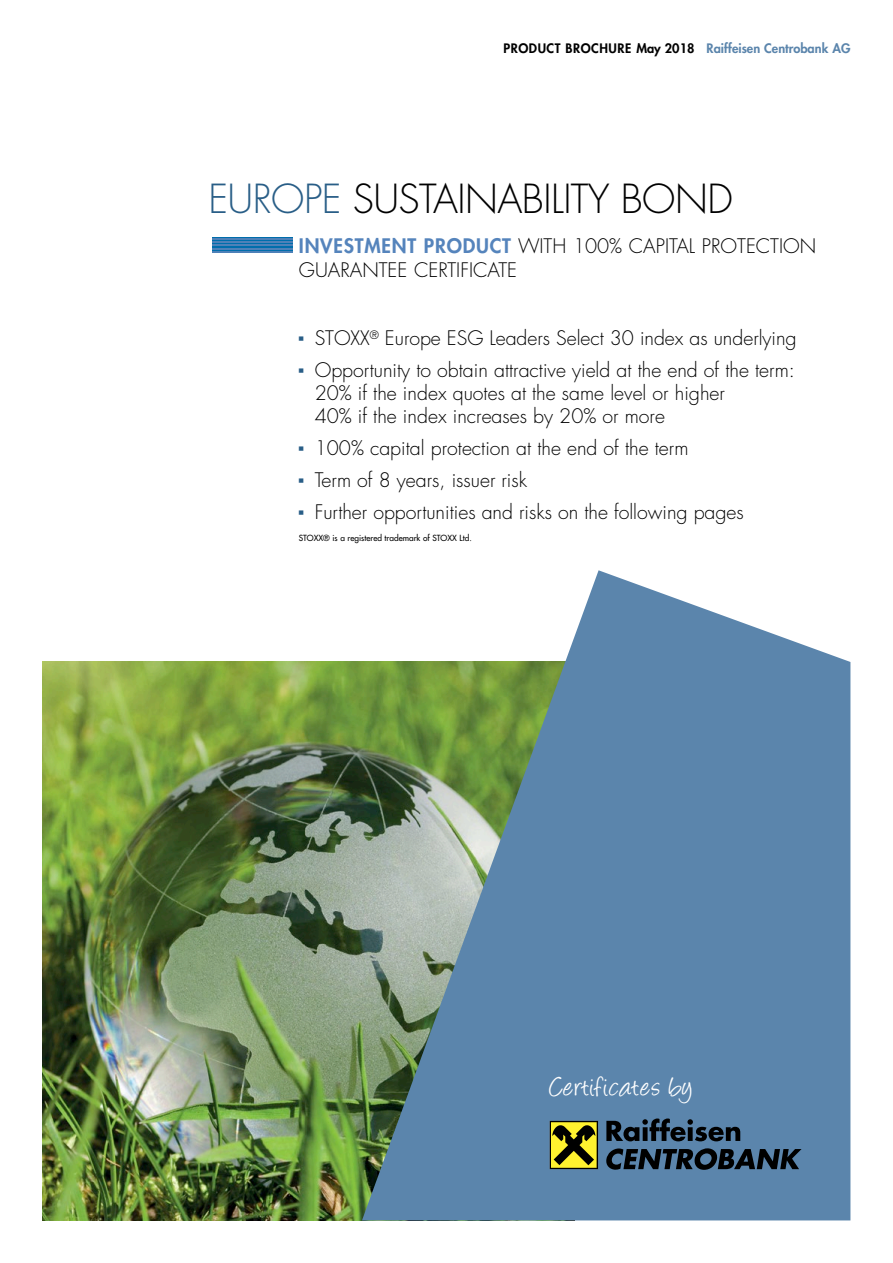
<style>
.page{position:relative;width:893px;height:1263px;background:#fff}
.page>*{position:absolute;margin:0;border:0;box-sizing:border-box;transform-origin:0 0}
.t1{font:300 39px "Futura";letter-spacing:-.015em;color:#000}
.t2{font:300 39px "Futura";letter-spacing:-.015em;color:#295e87}
.t3{font:31.5px "Angelina";letter-spacing:.03em;color:#fff}
.t4{font:300 19.5px/23.2px "Futura";color:#000}
.t5{font:800 12.75px "Futura";letter-spacing:.03em;color:#000}
.t6{font:8.25px "Futura";color:#000}
.s1{color:#5b85ac}
.s2{color:#000}
.s3{font-weight:800;color:#5584bc}
.s4{font-family:"Trebuchet MS";font-weight:400;color:#295e87}
</style>
<div class="page">
<img style="left:43px;top:661px;width:319px;height:559px">
<svg style="left:362px;top:570px;width:488px;height:650px;background:#7396a8"></svg>
<div style="left:550px;top:1121px;width:48px;height:48px;background:#000"></div>
<div style="left:551px;top:1122px;width:46px;height:46px;background:#fff22f"></div>
<svg style="left:552px;top:1125px;width:43px;height:40px"></svg>
<svg style="left:606px;top:1118px;width:225px;height:69px;background:#456582"></svg>
<div style="left:213px;top:238px;width:80px;height:15px;background:#006eac"></div>
<hr style="left:213px;top:241px;width:80px;height:2px;background:#4e81b8">
<hr style="left:213px;top:251px;width:80px;height:2px;background:#4e81b8">
<hr style="left:213px;top:244px;width:80px;height:2px;background:#4e81b8">
<hr style="left:213px;top:248px;width:80px;height:2px;background:#4e81b8">
<hr style="left:213px;top:238px;width:80px;height:2px;background:#4e81b8">
<p class="t5" style="left:504px;top:40px;width:348px">PRODUCT BROCHURE MAY 2018 <span class="s1">RAIFFEISEN CENTROBANK AG</span></p>
<h1 class="t1" style="left:433px;top:175px;width:301px">ainability bo nd</h1>
<h1 class="t2" style="left:208px;top:175px;width:166px">EUROPE <span class="s2">sust</span></h1>
<p class="t4" style="left:299px;top:235px;width:415px"><span class="s3">INVESTMENT PRODUCT</span> with 100% capital prote</p>
<p class="t4" style="left:756px;top:235px;width:62px">ction</p>
<p class="t4" style="left:299px;top:259px;width:90px">Guarantee</p>
<p class="t4" style="left:414px;top:259px;width:95px">certificate</p>
<p class="t4" style="left:298px;top:327px;width:500px"><span class="s4">▪</span> STOXX<sup>®</sup> Europe ESG Leaders Select 30 index as underlying</p>
<p class="t4" style="left:315px;top:359px;width:482px;text-indent:-17px"><span class="s4">▪</span> Opportunity to obtain attractive yield at the end of the term:<br>20% if the index quotes at the same level or higher<br>40% if the index increases by 20% or more</p>
<p class="t4" style="left:298px;top:437px;width:392px"><span class="s4">▪</span> 100% capital protection at the end of the term</p>
<p class="t4" style="left:298px;top:469px;width:231px"><span class="s4">▪</span> Term of 8 years, issuer risk</p>
<p class="t4" style="left:298px;top:501px;width:448px"><span class="s4">▪</span> Further opportunities and risks on the following pages</p>
<p class="t6" style="left:299px;top:533px;width:175px">STOXX® is a registered trademark of STOXX Ltd.</p>
<h2 class="t3" style="left:550px;top:1073px;width:144px">Certificates by</h2>
</div>
